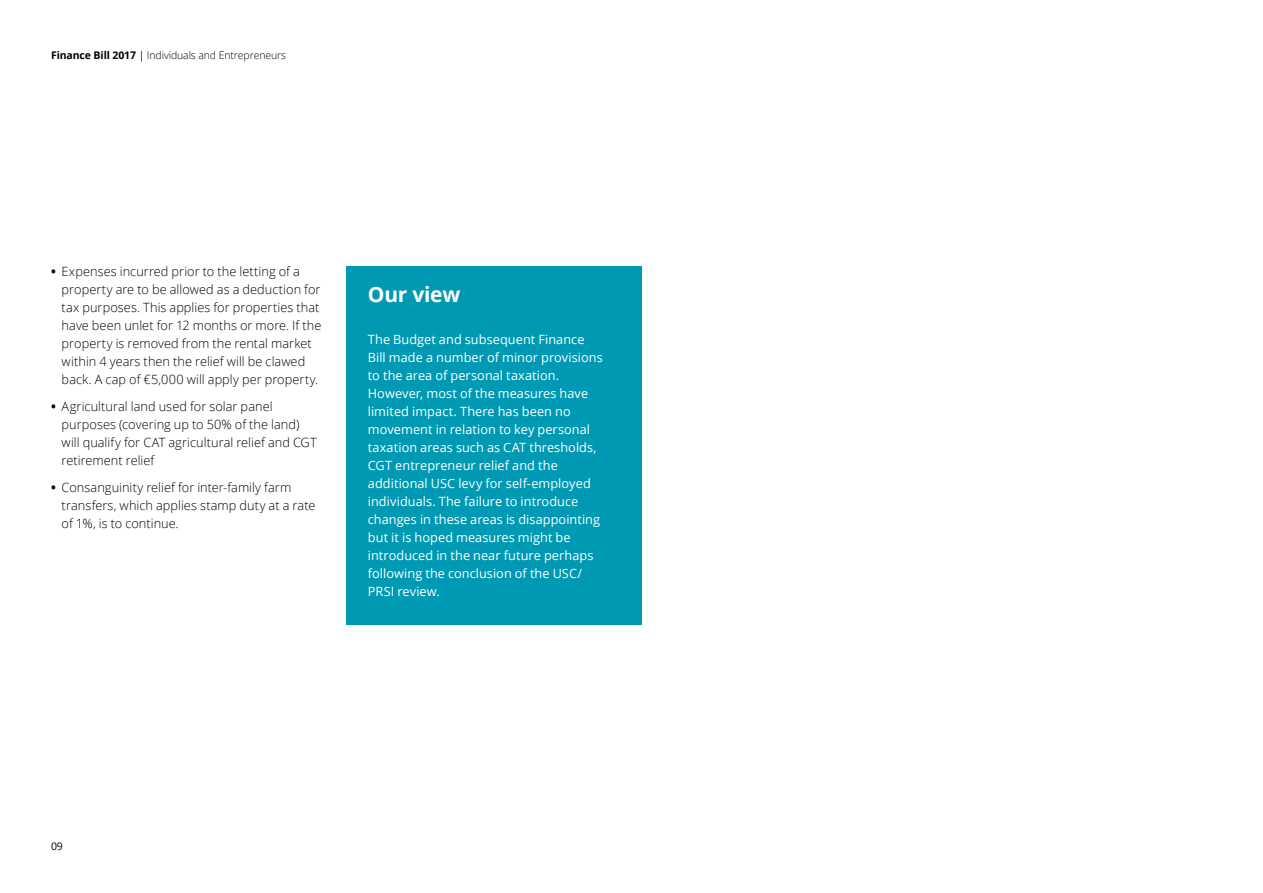
<style>
.page{position:relative;width:1263px;height:893px;background:#fff}
.page>*{position:absolute;margin:0;border:0;box-sizing:border-box;transform-origin:0 0}
.t1{font:700 21px "Open Sans";letter-spacing:-.015em;color:#fff}
.t2{font:300 12.75px/18px "Open Sans";letter-spacing:.005em;color:#000}
.t3{font:12.75px/18px "Open Sans";letter-spacing:.005em;color:#fff}
.t4{font:300 10.5px "Open Sans";letter-spacing:-.01em;color:#000}
.t5{font:10.5px "Open Sans";color:#000}
.s1{font-weight:700}
.s2{font-weight:400}
</style>
<div class="page">
<div style="left:347px;top:266px;width:295px;height:358px;background:#0099b3"></div>
<p class="t4" style="left:51px;top:48px;width:236px"><span class="s1">Finance Bill 2017</span> <span class="s2">|</span> Individuals and Entrepreneurs</p>
<p class="t2" style="left:62px;top:262px;width:261px;text-indent:-11px"><span class="s1">•</span> Expenses incurred prior to the letting of a property are to be allowed as a deduction for tax purposes. This applies for properties that have been unlet for 12 months or more. If the property is removed from the rental market within 4 years then the relief will be clawed back. A cap of €5,000 will apply per property.</p>
<p class="t2" style="left:62px;top:397px;width:257px;text-indent:-11px"><span class="s1">•</span> Agricultural land used for solar panel purposes (covering up to 50% of the land) will qualify for CAT agricultural relief and CGT retirement relief</p>
<p class="t2" style="left:62px;top:478px;width:255px;text-indent:-11px"><span class="s1">•</span> Consanguinity relief for inter-family farm transfers, which applies stamp duty at a rate of 1%, is to continue.</p>
<h1 class="t1" style="left:368px;top:279px;width:94px">Our view</h1>
<p class="t3" style="left:368px;top:330px;width:236px">The Budget and subsequent Finance Bill made a number of minor provisions to the area of personal taxation.<br>However, most of the measures have limited impact. There has been no movement in relation to key personal taxation areas such as CAT thresholds, CGT entrepreneur relief and the additional USC levy for self-employed individuals. The failure to introduce changes in these areas is disappointing but it is hoped measures might be introduced in the near future perhaps following the conclusion of the USC/ PRSI review.</p>
<p class="t5" style="left:51px;top:839px;width:13px">09</p>
</div>
